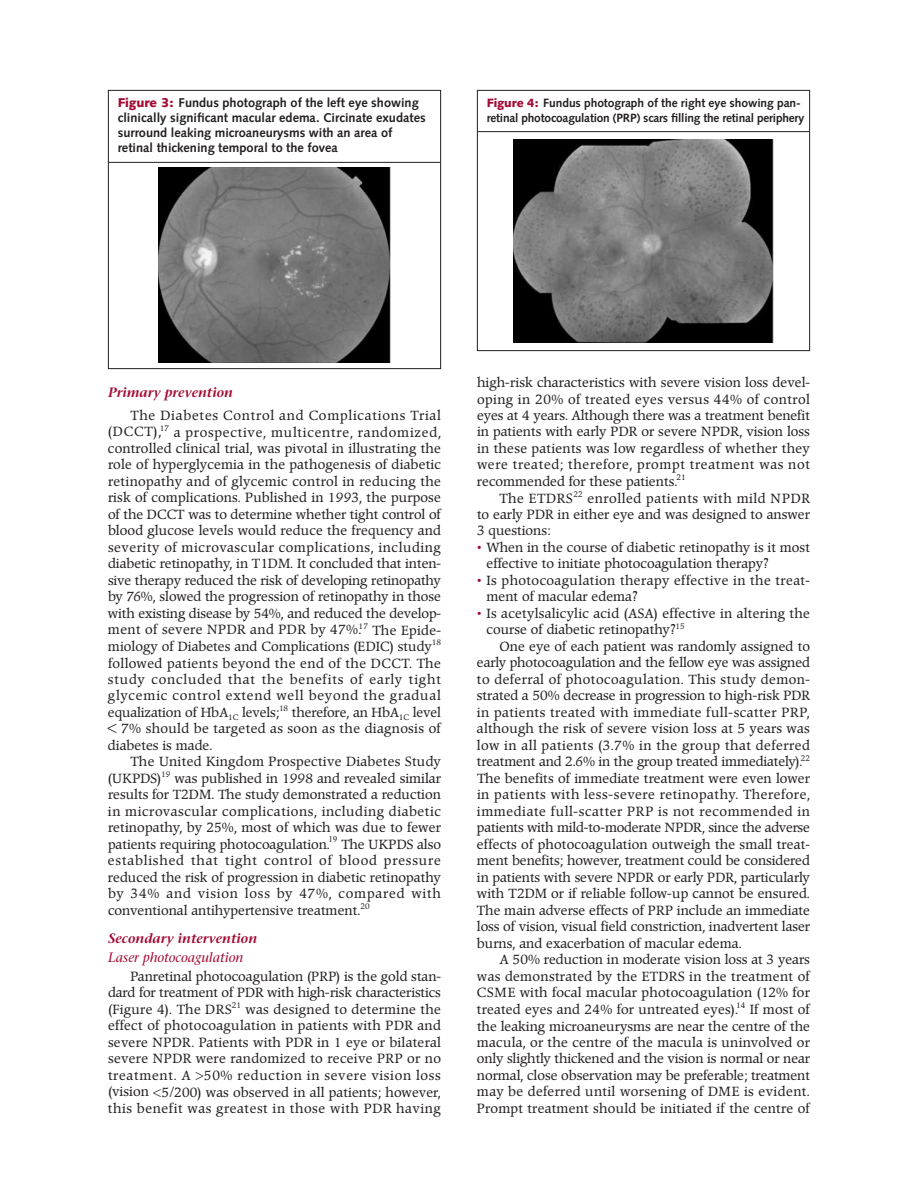
<style>
.page{position:relative;width:918px;height:1188px;background:#fff}
.page>*{position:absolute;margin:0;border:0;box-sizing:border-box;transform-origin:0 0}
.t1{font:italic 600 13.5px "Stone Serif";color:#a30a34}
.t2{font:italic 13.5px "Stone Serif";color:#a30a34}
.t3{font:13.2px/16.5px "Poppl Pontifex BE";color:#231f20;text-align:justify}
.t4{font:13.2px/16.5px "Poppl Pontifex BE";letter-spacing:.03em;color:#231f20}
.t5{font:13.2px "Poppl Pontifex BE";letter-spacing:.02em;color:#231f20}
.t6{font:13.2px "Poppl Pontifex BE";letter-spacing:.045em;color:#231f20}
.t7{font:13.2px "Poppl Pontifex BE";letter-spacing:.04em;color:#231f20}
.t8{font:700 12.75px/15px "Syntax";color:#231f20}
.t9{font:700 12px/14.2px "Syntax";letter-spacing:-.015em;color:#231f20}
.t10{font:9px "Times New Roman";color:#231f20}
.t11{font:7.8px "Poppl Pontifex BE";color:#231f20}
.s1{font-weight:900;color:#a30a34}
.s2{font-size:11.25px}
.s3{color:#a90332}
</style>
<div class="page">
<div style="left:108px;top:90px;width:333px;height:279px;border:1px solid #231f20"></div>
<hr style="left:109px;top:162px;width:331px;height:1px;background:#231f20">
<img style="left:159px;top:168px;width:231px;height:194px">
<div style="left:477px;top:90px;width:333px;height:261px;border:1px solid #231f20"></div>
<hr style="left:478px;top:131px;width:331px;height:1px;background:#231f20">
<img style="left:514px;top:140px;width:259px;height:203px">
<p class="t8" style="left:118px;top:97px;width:310px"><span class="s1">Figure 3:</span> Fundus photograph of the left eye showing clinically significant macular edema. Circinate exudates surround leaking microaneurysms with an area of retinal thickening temporal to the fovea</p>
<p class="t9" style="left:487px;top:97px;width:319px"><span class="s1">Figure 4:</span> Fundus photograph of the right eye showing pan&shy;retinal photocoagulation (PRP) scars filling the retinal periphery</p>
<p class="t1" style="left:108px;top:387px;width:127px">Primary prevention</p>
<p class="t3" style="left:108px;top:408px;width:335px;text-indent:23px">The Diabetes Control and Complications Trial (DCCT),<sup>17</sup> a prospective, multicentre, randomized, controlled clinical trial, was pivotal in illustrating the role of hyperglycemia in the pathogenesis of diabetic retinopathy and of glycemic control in reducing the risk of complications. Published in 1993, the purpose of the DCCT was to determine whether tight control of blood glucose levels would reduce the frequency and severity of microvascular complications, including diabetic retinopathy, in T1DM. It concluded that inten&shy;sive therapy reduced the risk of developing retinopathy by 76%, slowed the progression of retinopathy in those with existing disease by 54%, and reduced the develop&shy;ment of severe NPDR and PDR by 47%.<sup>17</sup> The Epide&shy;miology of Diabetes and Complications (EDIC) study<sup>18 </sup>followed patients beyond the end of the DCCT. The study concluded that the benefits of early tight glycemic control extend well beyond the gradual equalization of HbA<sub>1C</sub> levels;</p>
<p class="t11" style="left:279px;top:705px;width:11px">18</p>
<p class="t3" style="left:108px;top:705px;width:334px;text-indent:184px">therefore, an HbA<sub>1C</sub> level &lt; 7% should be targeted as soon as the diagnosis of diabetes is made.</p>
<p class="t3" style="left:108px;top:755px;width:335px;text-indent:23px">The United Kingdom Prospective Diabetes Study (UKPDS)<sup>19</sup> was published in 1998 and revealed similar results for T2DM. The study demonstrated a reduction in microvascular complications, including diabetic retinopathy, by 25%, most of which was due to fewer patients requiring photocoagulation.</p>
<p class="t10" style="left:328px;top:834px;width:10px">19</p>
<p class="t3" style="left:108px;top:837px;width:335px;text-indent:233px">The UKPDS also established that tight control of blood pressure reduced the risk of progression in diabetic retinopathy by 34% and vision loss by 47%, compared with conventional antihypertensive treatment.<sup>20</sup></p>
<p class="t1" style="left:108px;top:933px;width:151px">Secondary intervention</p>
<p class="t2" style="left:108px;top:952px;width:137px">Laser photocoagulation</p>
<p class="t3" style="left:108px;top:969px;width:335px;text-indent:23px">Panretinal photocoagulation (PRP) is the gold stan&shy;dard for treatment of PDR with high-risk characteristics (Figure 4). The DRS<sup>21</sup> was designed to determine the effect of photocoagulation in patients with PDR and severe NPDR. Patients with PDR in 1 eye or bilateral severe NPDR were randomized to receive PRP or no treatment. A <span class="s2">&gt;</span>50% reduction in severe vision loss (vision <span class="s2">&lt;</span>5/200) was observed in all patients; however, this benefit was greatest in those with PDR having</p>
<p class="t3" style="left:477px;top:375px;width:335px">high-risk characteristics with severe vision loss devel-</p>
<p class="t4" style="left:477px;top:392px;width:335px">oping in 20% of treated eyes versus 44% of control</p>
<p class="t3" style="left:477px;top:408px;width:334px">eyes at 4 years. Although there was a treatment benefit</p>
<p class="t3" style="left:477px;top:425px;width:335px">in patients with early PDR or severe NPDR, vision loss</p>
<p class="t5" style="left:477px;top:443px;width:335px">in these patients was low regardless of whether they</p>
<p class="t6" style="left:477px;top:459px;width:334px">were treated; therefore, prompt treatment was not</p>
<p class="t3" style="left:477px;top:474px;width:210px">recommended for these patients.<sup>21</sup></p>
<p class="t7" style="left:500px;top:492px;width:75px">The ETDRS</p>
<p class="t11" style="left:573px;top:490px;width:11px">22</p>
<p class="t3" style="left:477px;top:491px;width:334px;text-indent:110px">enrolled patients with mild NPDR to early PDR in either eye and was designed to answer 3 questions:</p>
<p class="t3" style="left:487px;top:540px;width:325px;text-indent:-10px"><span class="s3">•</span> When in the course of diabetic retinopathy is it most effective to initiate photocoagulation therapy?</p>
<p class="t4" style="left:487px;top:573px;width:325px;text-indent:-10px"><span class="s3">•</span> Is photocoagulation therapy effective in the treat&shy;ment of macular edema?</p>
<p class="t3" style="left:487px;top:606px;width:325px;text-indent:-10px"><span class="s3">•</span> Is acetylsalicylic acid (ASA) effective in altering the course of diabetic retinopathy?<sup>15</sup></p>
<p class="t3" style="left:477px;top:639px;width:335px;text-indent:23px">One eye of each patient was randomly assigned to early photocoagulation and the fellow eye was assigned to deferral of photocoagulation. This study demon&shy;strated a 50% decrease in progression to high-risk PDR in patients treated with immediate full-scatter PRP, although the risk of severe vision loss at 5 years was low in all patients (3.7% in the group that deferred treatment and 2.6% in the group treated immediately).<sup>22<br></sup>The benefits of immediate treatment were even lower in patients with less-severe retinopathy. Therefore, immediate full-scatter PRP is not recommended in patients with mild-to-moderate NPDR, since the adverse effects of photocoagulation outweigh the small treat&shy;ment benefits; however, treatment could be considered in patients with severe NPDR or early PDR, particularly with T2DM or if reliable follow-up cannot be ensured.<br>The main adverse effects of PRP include an immediate loss of vision, visual field constriction, inadvertent laser burns, and exacerbation of macular edema.</p>
<p class="t3" style="left:477px;top:953px;width:335px;text-indent:23px">A 50% reduction in moderate vision loss at 3 years was demonstrated by the ETDRS in the treatment of CSME with focal macular photocoagulation (12% for treated eyes and 24% for untreated eyes).<sup>14</sup> If most of the leaking microaneurysms are near the centre of the macula, or the centre of the macula is uninvolved or only slightly thickened and the vision is normal or near normal, close observation may be preferable; treatment may be deferred until worsening of DME is evident.<br>Prompt treatment should be initiated if the centre of</p>
</div>
